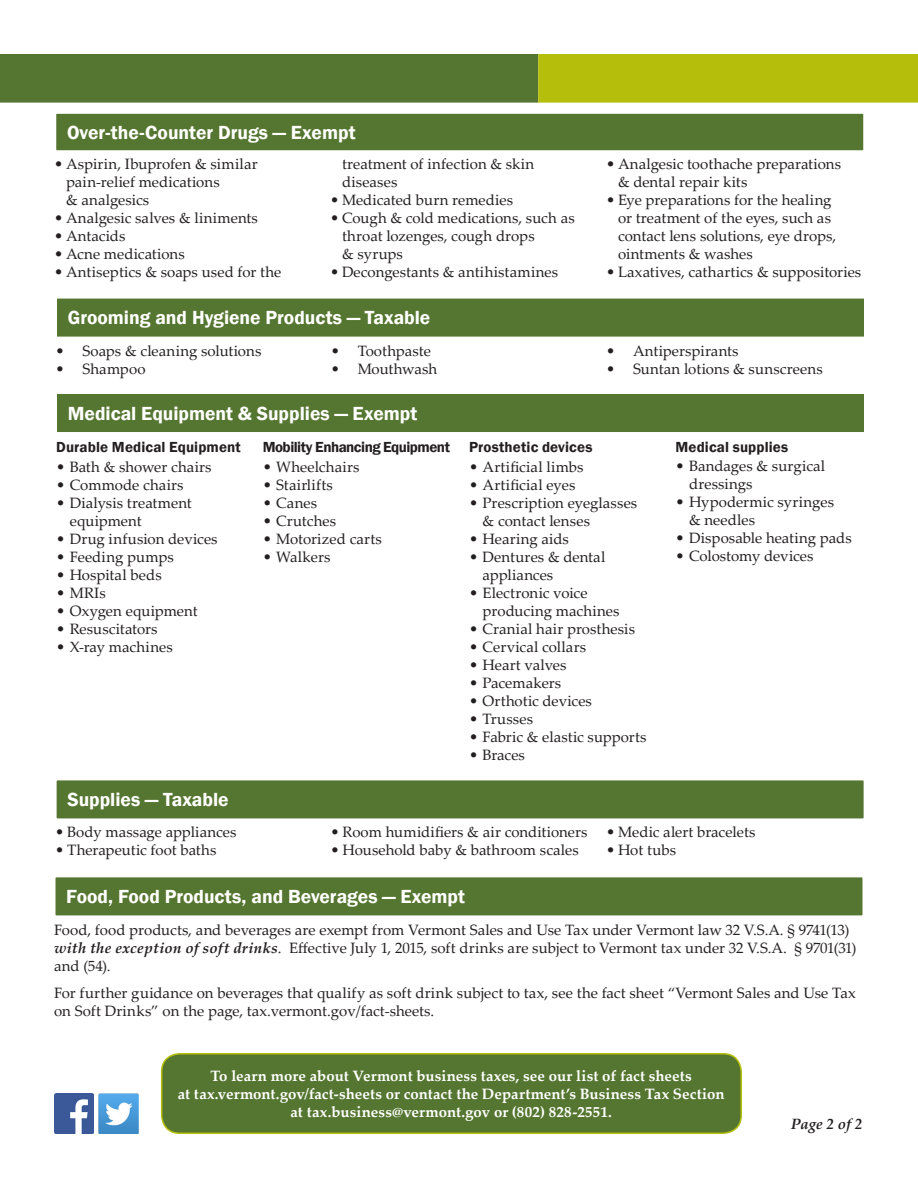
<style>
.page{position:relative;width:918px;height:1188px;background:#fff}
.page>*{position:absolute;margin:0;border:0;box-sizing:border-box;transform-origin:0 0}
.t1{font:600 19.5px "Franklin Gothic";color:#fff}
.t2{font:15px/18px "Palatino Linotype";color:#231f20}
.t3{font:700 15px/18px "Palatino Linotype";letter-spacing:.005em;color:#fff;text-align:center}
.t4{font:600 15px "Franklin Gothic";letter-spacing:.005em;color:#231f20}
.t5{font:600 15px "Franklin Gothic";letter-spacing:-.035em;color:#231f20}
.t6{font:italic 700 15px "Palatino Linotype";color:#231f20}
.s1{font-weight:700;font-style:italic}
</style>
<div class="page">
<div style="left:1px;top:55px;width:536px;height:47px;background:#557630"></div>
<div style="left:0;top:54px;width:538px;height:49px;border:2px solid #557630"></div>
<div style="left:539px;top:55px;width:378px;height:47px;background:#b5bf0b"></div>
<div style="left:538px;top:54px;width:380px;height:49px;border:2px solid #b5bf0b"></div>
<div style="left:56px;top:113px;width:808px;height:38px;background:#557630"></div>
<div style="left:55px;top:112px;width:810px;height:40px;border:2px solid #fff"></div>
<div style="left:56px;top:298px;width:809px;height:39px;background:#557630"></div>
<div style="left:56px;top:297px;width:810px;height:41px;border:2px solid #fff"></div>
<div style="left:56px;top:393px;width:809px;height:40px;background:#557630"></div>
<div style="left:56px;top:392px;width:810px;height:42px;border:2px solid #fff"></div>
<div style="left:56px;top:780px;width:808px;height:39px;background:#557630"></div>
<div style="left:55px;top:779px;width:810px;height:41px;border:2px solid #fff"></div>
<div style="left:55px;top:877px;width:808px;height:39px;background:#557630"></div>
<div style="left:54px;top:876px;width:810px;height:41px;border:2px solid #fff"></div>
<img style="left:54px;top:1093px;width:40px;height:40px">
<img style="left:98px;top:1093px;width:41px;height:41px">
<div style="left:162px;top:1054px;width:579px;height:79px;background:#557630;border-radius:18px"></div>
<div style="left:161px;top:1053px;width:581px;height:81px;border:2px solid #b5bf0b;border-radius:18px"></div>
<p class="t1" style="left:67px;top:120px;width:290px">Over-the-Counter Drugs — Exempt</p>
<p class="t2" style="left:54px;top:154px;width:205px">• Aspirin, Ibuprofen &amp; similar</p>
<p class="t2" style="left:66px;top:172px;width:155px">pain-relief medications</p>
<p class="t2" style="left:66px;top:190px;width:85px">&amp; analgesics</p>
<p class="t2" style="left:54px;top:208px;width:206px">• Analgesic salves &amp; liniments</p>
<p class="t2" style="left:54px;top:226px;width:73px">• Antacids</p>
<p class="t2" style="left:54px;top:244px;width:132px">• Acne medications</p>
<p class="t2" style="left:54px;top:262px;width:229px">• Antiseptics &amp; soaps used for the</p>
<p class="t2" style="left:342px;top:154px;width:194px">treatment of infection &amp; skin</p>
<p class="t2" style="left:342px;top:172px;width:57px">diseases</p>
<p class="t2" style="left:330px;top:190px;width:185px">• Medicated burn remedies</p>
<p class="t2" style="left:330px;top:208px;width:246px">• Cough &amp; cold medications, such as</p>
<p class="t2" style="left:342px;top:226px;width:194px">throat lozenges, cough drops</p>
<p class="t2" style="left:342px;top:244px;width:62px">&amp; syrups</p>
<p class="t2" style="left:330px;top:262px;width:230px">• Decongestants &amp; antihistamines</p>
<p class="t1" style="left:68px;top:306px;width:364px">Grooming and Hygiene Products — Taxable</p>
<p class="t2" style="left:56px;top:341px;width:208px">• Soaps &amp; cleaning solutions</p>
<p class="t2" style="left:56px;top:359px;width:92px">• Shampoo</p>
<p class="t2" style="left:331px;top:341px;width:102px">• Toothpaste</p>
<p class="t2" style="left:331px;top:359px;width:108px">• Mouthwash</p>
<p class="t1" style="left:68px;top:401px;width:351px">Medical Equipment &amp; Supplies — Exempt</p>
<p class="t2" style="left:606px;top:154px;width:237px">• Analgesic toothache preparations</p>
<p class="t2" style="left:618px;top:172px;width:131px">&amp; dental repair kits</p>
<p class="t2" style="left:606px;top:190px;width:227px">• Eye preparations for the healing</p>
<p class="t2" style="left:618px;top:208px;width:220px">or treatment of the eyes, such as contact lens solutions, eye drops, ointments &amp; washes</p>
<p class="t2" style="left:606px;top:262px;width:257px">• Laxatives, cathartics &amp; suppositories</p>
<p class="t2" style="left:606px;top:341px;width:134px">• Antiperspirants</p>
<p class="t2" style="left:606px;top:359px;width:218px">• Suntan lotions &amp; sunscreens</p>
<p class="t4" style="left:56px;top:438px;width:186px">Durable Medical Equipment</p>
<p class="t2" style="left:56px;top:457px;width:157px">• Bath &amp; shower chairs</p>
<p class="t2" style="left:56px;top:475px;width:129px">• Commode chairs</p>
<p class="t2" style="left:56px;top:493px;width:137px">• Dialysis treatment</p>
<p class="t2" style="left:70px;top:511px;width:73px">equipment</p>
<p class="t2" style="left:56px;top:529px;width:163px">• Drug infusion devices</p>
<p class="t2" style="left:56px;top:547px;width:119px">• Feeding pumps</p>
<p class="t2" style="left:56px;top:565px;width:107px">• Hospital beds</p>
<p class="t2" style="left:56px;top:583px;width:51px">• MRIs</p>
<p class="t2" style="left:56px;top:601px;width:143px">• Oxygen equipment</p>
<p class="t2" style="left:56px;top:619px;width:103px">• Resuscitators</p>
<p class="t2" style="left:56px;top:637px;width:118px">• X-ray machines</p>
<p class="t1" style="left:67px;top:788px;width:163px">Supplies — Taxable</p>
<p class="t2" style="left:55px;top:823px;width:183px">• Body massage appliances</p>
<p class="t2" style="left:55px;top:841px;width:163px">• Therapeutic foot baths</p>
<p class="t5" style="left:263px;top:438px;width:189px">Mobility Enhancing Equipment</p>
<p class="t2" style="left:263px;top:457px;width:98px">• Wheelchairs</p>
<p class="t2" style="left:263px;top:475px;width:72px">• Stairlifts</p>
<p class="t2" style="left:263px;top:493px;width:56px">• Canes</p>
<p class="t2" style="left:263px;top:511px;width:75px">• Crutches</p>
<p class="t2" style="left:263px;top:529px;width:121px">• Motorized carts</p>
<p class="t2" style="left:263px;top:547px;width:69px">• Walkers</p>
<p class="t4" style="left:469px;top:438px;width:125px">Prosthetic devices</p>
<p class="t2" style="left:469px;top:457px;width:116px">• Artificial limbs</p>
<p class="t2" style="left:469px;top:475px;width:108px">• Artificial eyes</p>
<p class="t2" style="left:469px;top:493px;width:170px">• Prescription eyeglasses</p>
<p class="t2" style="left:483px;top:511px;width:109px">&amp; contact lenses</p>
<p class="t2" style="left:469px;top:529px;width:101px">• Hearing aids</p>
<p class="t2" style="left:469px;top:547px;width:138px">• Dentures &amp; dental</p>
<p class="t2" style="left:483px;top:565px;width:72px">appliances</p>
<p class="t2" style="left:469px;top:583px;width:120px">• Electronic voice</p>
<p class="t2" style="left:483px;top:601px;width:138px">producing machines</p>
<p class="t2" style="left:469px;top:619px;width:167px">• Cranial hair prosthesis</p>
<p class="t2" style="left:469px;top:637px;width:118px">• Cervical collars</p>
<p class="t2" style="left:469px;top:655px;width:99px">• Heart valves</p>
<p class="t2" style="left:469px;top:673px;width:94px">• Pacemakers</p>
<p class="t2" style="left:469px;top:691px;width:124px">• Orthotic devices</p>
<p class="t2" style="left:469px;top:709px;width:65px">• Trusses</p>
<p class="t2" style="left:469px;top:727px;width:179px">• Fabric &amp; elastic supports</p>
<p class="t2" style="left:469px;top:745px;width:57px">• Braces</p>
<p class="t4" style="left:676px;top:437px;width:114px">Medical supplies</p>
<p class="t2" style="left:676px;top:457px;width:151px">• Bandages &amp; surgical</p>
<p class="t2" style="left:689px;top:475px;width:65px">dressings</p>
<p class="t2" style="left:676px;top:493px;width:160px">• Hypodermic syringes</p>
<p class="t2" style="left:689px;top:511px;width:67px">&amp; needles</p>
<p class="t2" style="left:676px;top:529px;width:178px">• Disposable heating pads</p>
<p class="t2" style="left:676px;top:547px;width:139px">• Colostomy devices</p>
<p class="t2" style="left:331px;top:823px;width:258px">• Room humidifiers &amp; air conditioners</p>
<p class="t2" style="left:331px;top:841px;width:250px">• Household baby &amp; bathroom scales</p>
<p class="t2" style="left:606px;top:823px;width:151px">• Medic alert bracelets</p>
<p class="t2" style="left:606px;top:841px;width:71px">• Hot tubs</p>
<p class="t1" style="left:66px;top:885px;width:400px">Food, Food Products, and Beverages — Exempt</p>
<p class="t2" style="left:54px;top:921px;width:804px">Food, food products, and beverages are exempt from Vermont Sales and Use Tax under Vermont law 32 V.S.A. § 9741(13) <span class="s1">with the exception of soft drinks</span>. Effective July 1, 2015, soft drinks are subject to Vermont tax under 32 V.S.A. § 9701(31) and (54).</p>
<p class="t2" style="left:54px;top:984px;width:803px">For further guidance on beverages that qualify as soft drink subject to tax, see the fact sheet “Vermont Sales and Use Tax on Soft Drinks” on the page, tax.vermont.gov/fact-sheets.</p>
<p class="t3" style="left:178px;top:1066px;width:548px">To learn more about Vermont business taxes, see our list of fact sheets<br>at tax.vermont.gov/fact-sheets or contact the Department’s Business Tax Section at tax.business@vermont.gov or (802) 828-2551.</p>
<p class="t6" style="left:791px;top:1113px;width:73px">Page 2 of 2</p>
</div>
